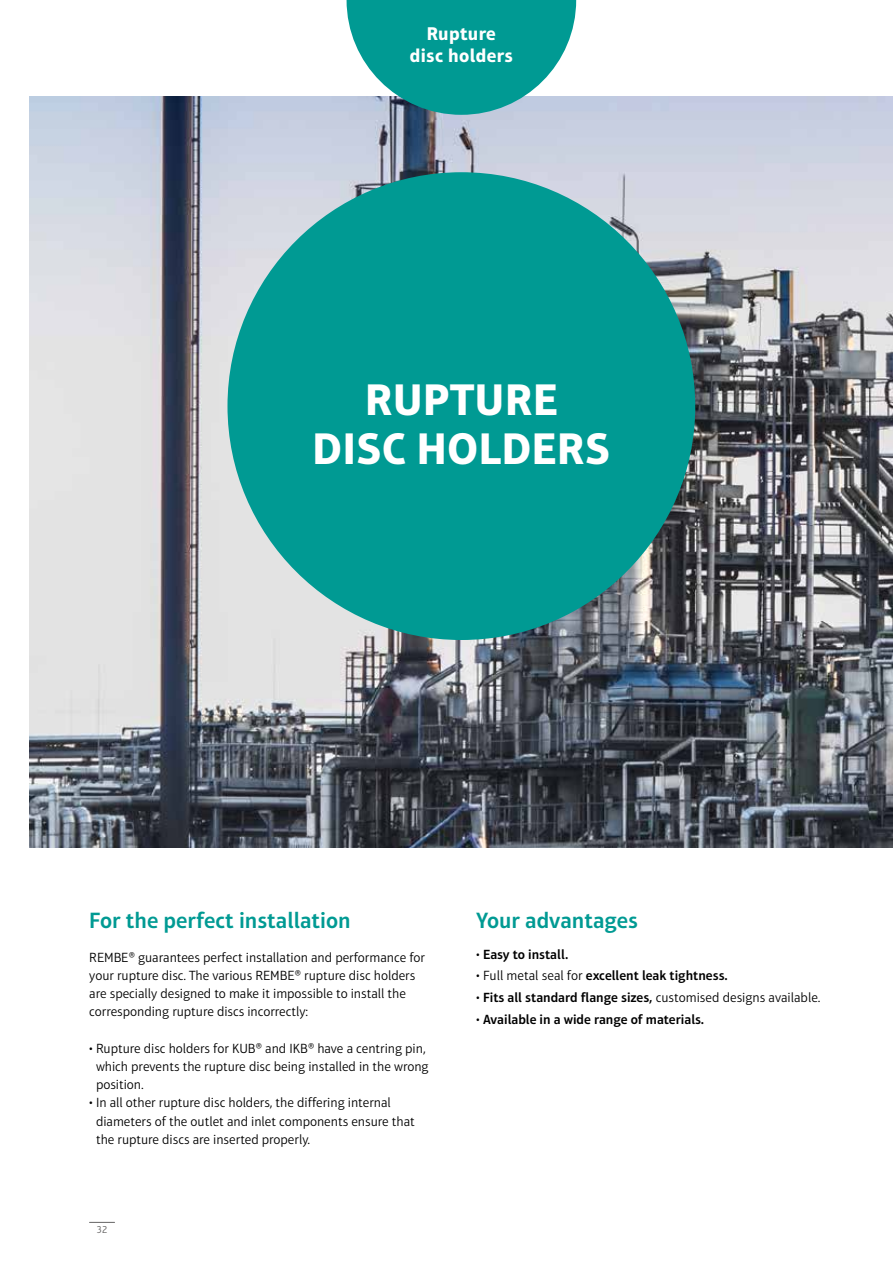
<style>
.page{position:relative;width:893px;height:1263px;background:#fff}
.page>*{position:absolute;margin:0;border:0;box-sizing:border-box;transform-origin:0 0}
.t1{font:700 45px/49.5px "Aptifer Sans LT Pro";letter-spacing:.015em;color:#fff;text-align:center}
.t2{font:600 22.5px "Aptifer Sans LT Pro";color:#009a93}
.t3{font:700 18.75px/22.5px "Aptifer Sans LT Pro";letter-spacing:.02em;color:#fff;text-align:center}
.t4{font:300 13.5px/18.3px "Aptifer Sans LT Pro";letter-spacing:-.005em;color:#000}
.t5{font:600 13.5px "Aptifer Sans LT Pro";color:#000}
.t6{font:300 10.5px "Aptifer Sans LT Pro";color:#646363}
.s1{font-weight:300}
.s2{font-weight:600}
</style>
<div class="page">
<svg style="left:90px;top:1222px;width:25px;height:1px"></svg>
<img style="left:30px;top:96px;width:863px;height:752px">
<svg style="left:347px;top:0;width:229px;height:115px;background:#2ea8a4"></svg>
<div style="left:227px;top:172px;width:468px;height:468px;background:#009a93;border-radius:50%"></div>
<h3 class="t3" style="left:410px;top:22px;width:105px">Rupture disc holders</h3>
<h1 class="t1" style="left:313px;top:374px;width:299px">RUPTURE<br>DISC HOLDERS</h1>
<h2 class="t2" style="left:89px;top:907px;width:263px">For the perfect installation</h2>
<p class="t4" style="left:89px;top:948px;width:337px">REMBE® guarantees perfect installation and performance for your rupture disc. The various REMBE® rupture disc holders are specially designed to make it impossible to install the corresponding rupture discs incorrectly:</p>
<p class="t4" style="left:96px;top:1039px;width:334px;text-indent:-7px">• Rupture disc holders for KUB® and IKB® have a centring pin, which prevents the rupture disc being installed in the wrong position.</p>
<p class="t4" style="left:96px;top:1094px;width:320px;text-indent:-7px">• In all other rupture disc holders, the differing internal diameters of the outlet and inlet components ensure that the rupture discs are inserted properly.</p>
<p class="t6" style="left:97px;top:1224px;width:12px">32</p>
<h2 class="t2" style="left:476px;top:907px;width:163px">Your advantages</h2>
<p class="t5" style="left:476px;top:946px;width:94px"><span class="s1">•</span> Easy to install.</p>
<p class="t5" style="left:476px;top:968px;width:253px"><span class="s1">• Full metal seal for</span> excellent leak tightness.</p>
<p class="t4" style="left:476px;top:988px;width:346px">• <span class="s2">Fits all standard flange sizes,</span> customised designs available.</p>
<p class="t5" style="left:476px;top:1011px;width:230px"><span class="s1">•</span> Available in a wide range of materials.</p>
</div>
